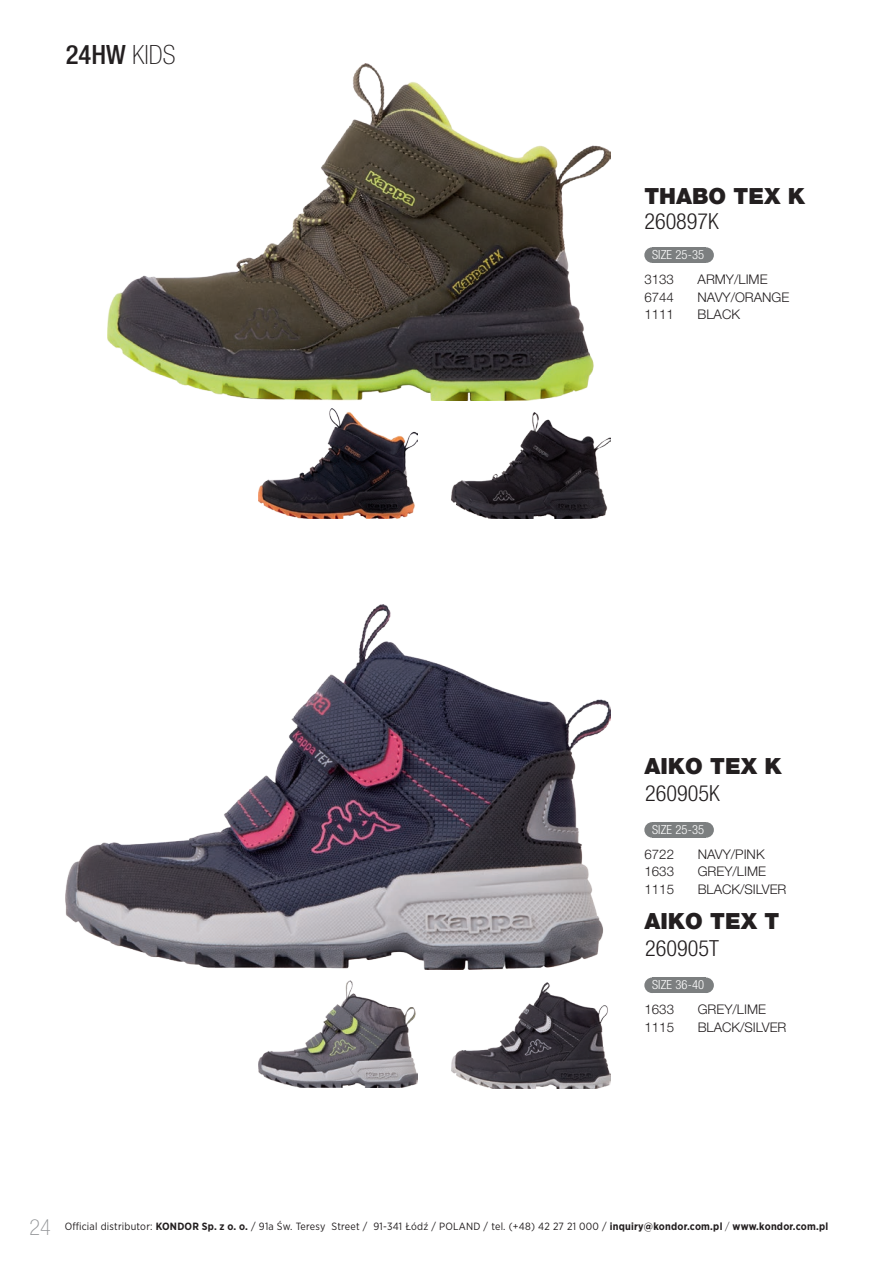
<style>
.page{position:relative;width:893px;height:1263px;background:#fff}
.page>*{position:absolute;margin:0;border:0;box-sizing:border-box;transform-origin:0 0}
.t1{font:500 condensed 26.55px "Helvetica Neue LT Pro";color:#231f20}
.t2{font:900 22.2px/27.2px "Helvetica Neue LT";color:#231f20}
.t3{font:300 condensed 22.2px "Helvetica Neue";color:#231f20}
.t4{font:100 condensed 22.2px "Helvetica Neue LT Std";color:#939598}
.t5{font:300 13.35px "Helvetica Neue LT Std";color:#231f20}
.t6{font:300 condensed 12.6px "Helvetica Neue";letter-spacing:.01em;color:#fff}
.t7{font:10.5px "Gotham Narrow";letter-spacing:.02em;color:#231f20}
.s1{font-family:"Helvetica Neue LT Std";font-weight:100}
.s2{font-family:"Helvetica Neue";font-weight:300;font-stretch:condensed}
.s3{font-weight:700}
.s4{font-weight:300}
</style>
<div class="page">
<div style="left:652px;top:247px;width:54px;height:16px;background:#7c7f80"></div>
<div style="left:644px;top:247px;width:16px;height:16px;background:#7c7f80;border-radius:50%"></div>
<div style="left:698px;top:247px;width:16px;height:16px;background:#7c7f80;border-radius:50%"></div>
<img style="left:107px;top:64px;width:504px;height:337px">
<img style="left:259px;top:409px;width:159px;height:109px">
<img style="left:451px;top:413px;width:160px;height:105px">
<div style="left:652px;top:822px;width:54px;height:16px;background:#7c7f80"></div>
<div style="left:644px;top:822px;width:16px;height:16px;background:#7c7f80;border-radius:50%"></div>
<div style="left:698px;top:822px;width:16px;height:16px;background:#7c7f80;border-radius:50%"></div>
<div style="left:652px;top:977px;width:54px;height:16px;background:#7c7f80"></div>
<div style="left:644px;top:977px;width:16px;height:16px;background:#7c7f80;border-radius:50%"></div>
<div style="left:698px;top:977px;width:16px;height:16px;background:#7c7f80;border-radius:50%"></div>
<img style="left:451px;top:982px;width:160px;height:107px">
<img style="left:66px;top:604px;width:545px;height:366px">
<img style="left:259px;top:981px;width:159px;height:106px">
<p class="t1" style="left:66px;top:38px;width:111px">24HW <span class="s1">KIDS</span></p>
<p class="t2" style="left:644px;top:182px;width:162px">THABO TEX K</p>
<p class="t3" style="left:644px;top:208px;width:76px">260897K</p>
<p class="t6" style="left:652px;top:247px;width:54px">SIZE 25-35</p>
<p class="t5" style="left:644px;top:271px;width:31px">3133</p>
<p class="t5" style="left:698px;top:271px;width:71px">ARMY/LIME</p>
<p class="t5" style="left:644px;top:289px;width:31px">6744</p>
<p class="t5" style="left:698px;top:289px;width:93px">NAVY/ORANGE</p>
<p class="t5" style="left:644px;top:306px;width:31px">1111</p>
<p class="t5" style="left:698px;top:306px;width:44px">BLACK</p>
<p class="t2" style="left:644px;top:752px;width:139px">AIKO TEX K<br><span class="s2">260905K</span></p>
<p class="t6" style="left:652px;top:822px;width:54px">SIZE 25-35</p>
<p class="t5" style="left:644px;top:846px;width:31px">6722</p>
<p class="t5" style="left:698px;top:846px;width:68px">NAVY/PINK</p>
<p class="t5" style="left:644px;top:863px;width:31px">1633</p>
<p class="t5" style="left:698px;top:863px;width:70px">GREY/LIME</p>
<p class="t5" style="left:644px;top:881px;width:31px">1115</p>
<p class="t5" style="left:698px;top:881px;width:90px">BLACK/SILVER</p>
<p class="t2" style="left:644px;top:907px;width:136px">AIKO TEX T<br><span class="s2">260905T</span></p>
<p class="t6" style="left:652px;top:978px;width:54px">SIZE 36-40</p>
<p class="t5" style="left:644px;top:1001px;width:31px">1633</p>
<p class="t5" style="left:698px;top:1001px;width:70px">GREY/LIME</p>
<p class="t5" style="left:644px;top:1019px;width:31px">1115</p>
<p class="t5" style="left:698px;top:1019px;width:90px">BLACK/SILVER</p>
<p class="t4" style="left:30px;top:1214px;width:23px">24</p>
<p class="t7" style="left:65px;top:1220px;width:765px">Official distributor: <span class="s3">KONDOR Sp. z o. o.</span> / 91a Św. Teresy Street / 91-341 Łódź / POLAND / tel. (+48) 42 27 21 000 / <span class="s3">inquiry@kondor.com.pl</span> <span class="s4">/</span> <span class="s3">www.kondor.com.pl</span></p>
</div>
